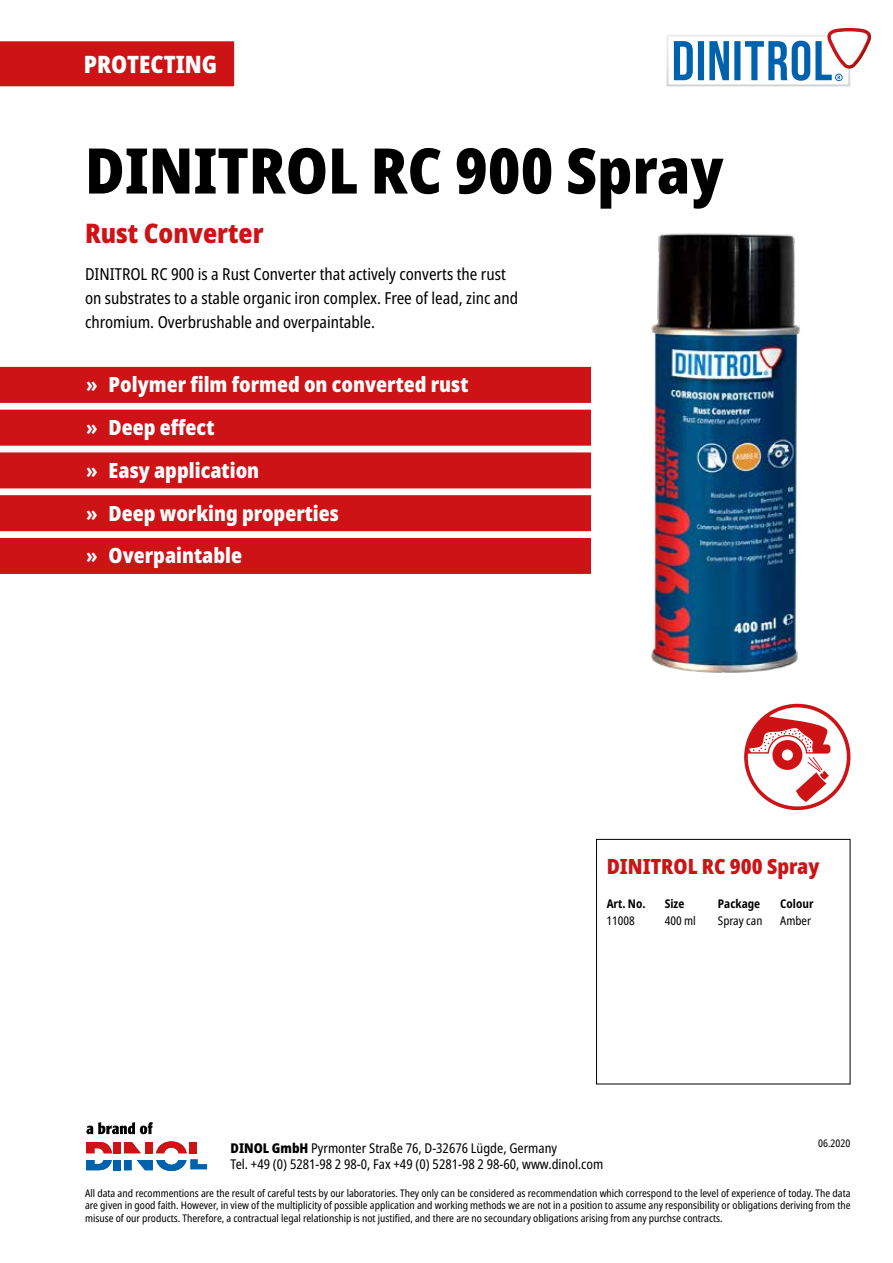
<style>
.page{position:relative;width:893px;height:1263px;background:#fff}
.page>*{position:absolute;margin:0;border:0;box-sizing:border-box;transform-origin:0 0}
.t1{font:900 condensed 63px "Noto Sans";color:#000}
.t2{font:900 condensed 27px "Noto Sans";color:#cd1316}
.t3{font:900 condensed 24px "Noto Sans";color:#fff}
.t4{font:900 condensed 21px/42.8px "Noto Sans";color:#fff}
.t5{font:900 condensed 21px "Noto Sans";color:#cd1316}
.t6{font:condensed 16.5px/24px "Noto Sans";color:#000}
.t7{font:condensed 13.5px/16.2px "Noto Sans";color:#000}
.t8{font:700 condensed 12px "Noto Sans";color:#000}
.t9{font:condensed 12px "Noto Sans";color:#000}
.t10{font:condensed 10.5px/12.6px "Noto Sans";color:#000;text-align:justify}
.s1{font-weight:700}
.s2{font-weight:900}
</style>
<div class="page">
<div style="left:114px;top:1142px;width:7px;height:11px;background:#cd1316"></div>
<div style="left:145px;top:1142px;width:8px;height:11px;background:#cd1316"></div>
<svg style="left:124px;top:1142px;width:17px;height:11px"></svg>
<div style="left:189px;top:1142px;width:8px;height:11px;background:#cd1316"></div>
<svg style="left:86px;top:1142px;width:26px;height:11px"></svg>
<svg style="left:156px;top:1141px;width:31px;height:12px"></svg>
<div style="left:114px;top:1160px;width:7px;height:10px;background:#0061ad"></div>
<div style="left:124px;top:1160px;width:8px;height:10px;background:#0061ad"></div>
<svg style="left:86px;top:1160px;width:26px;height:10px"></svg>
<svg style="left:137px;top:1159px;width:70px;height:12px"></svg>
<svg style="left:86px;top:1122px;width:67px;height:12px"></svg>
<div style="left:0;top:41px;width:234px;height:45px;background:#cd1316"></div>
<div style="left:667px;top:35px;width:183px;height:51px;background:#e5e6e6"></div>
<div style="left:668px;top:37px;width:180px;height:47px;background:#fff"></div>
<svg style="left:674px;top:28px;width:198px;height:53px"></svg>
<div style="left:0;top:367px;width:591px;height:36px;background:#cd1316"></div>
<div style="left:0;top:410px;width:591px;height:36px;background:#cd1316"></div>
<div style="left:0;top:452px;width:591px;height:36px;background:#cd1316"></div>
<div style="left:0;top:495px;width:591px;height:36px;background:#cd1316"></div>
<div style="left:0;top:538px;width:591px;height:36px;background:#cd1316"></div>
<img style="left:651px;top:233px;width:149px;height:440px">
<svg style="left:744px;top:704px;width:106px;height:106px"></svg>
<div style="left:596px;top:839px;width:254px;height:245px;border:1px solid #000"></div>
<h3 class="t3" style="left:84px;top:46px;width:135px">PROTECTING</h3>
<h1 class="t1" style="left:85px;top:123px;width:640px">DINITROL RC 900 Spray</h1>
<h2 class="t2" style="left:85px;top:213px;width:180px">Rust Converter</h2>
<h3 class="t6" style="left:85px;top:263px;width:435px">DINITROL RC 900 is a Rust Converter that actively converts the rust on substrates to a stable organic iron complex. Free of lead, zinc and chromium. Overbrushable and overpaintable.</h3>
<h3 class="t4" style="left:86px;top:363px;width:384px"><span class="s1">»</span> Polymer film formed on converted rust <span class="s1">»</span> Deep effect<br><span class="s1">»</span> Easy application<br><span class="s1">»</span> Deep working properties<br><span class="s1">»</span> Overpaintable</h3>
<h3 class="t5" style="left:607px;top:851px;width:214px">DINITROL RC 900 Spray</h3>
<p class="t8" style="left:607px;top:894px;width:40px">Art. No.</p>
<p class="t8" style="left:665px;top:894px;width:21px">Size</p>
<p class="t8" style="left:718px;top:894px;width:44px">Package</p>
<p class="t8" style="left:780px;top:894px;width:35px">Colour</p>
<p class="t9" style="left:607px;top:912px;width:30px">11008</p>
<p class="t9" style="left:665px;top:912px;width:33px">400 ml</p>
<p class="t9" style="left:718px;top:912px;width:46px">Spray can</p>
<p class="t9" style="left:780px;top:912px;width:32px">Amber</p>
<p class="t7" style="left:230px;top:1140px;width:374px"><span class="s2">DINOL GmbH</span> Pyrmonter Straße 76, D-32676 Lügde, Germany<br>Tel. +49 (0) 5281-98 2 98-0, Fax +49 (0) 5281-98 2 98-60, www.dinol.com</p>
<p class="t10" style="left:818px;top:1137px;width:34px">06.2020</p>
<p class="t10" style="left:85px;top:1187px;width:767px">All data and recommentions are the result of careful tests by our laboratories. They only can be considered as recommendation which correspond to the level of experience of today. The data are given in good faith. However, in view of the multiplicity of possible application and working methods we are not in a position to assume any responsibility or obligations deriving from the misuse of our products. Therefore, a contractual legal relationship is not justified, and there are no secoundary obligations arising from any purchse contracts.</p>
</div>
